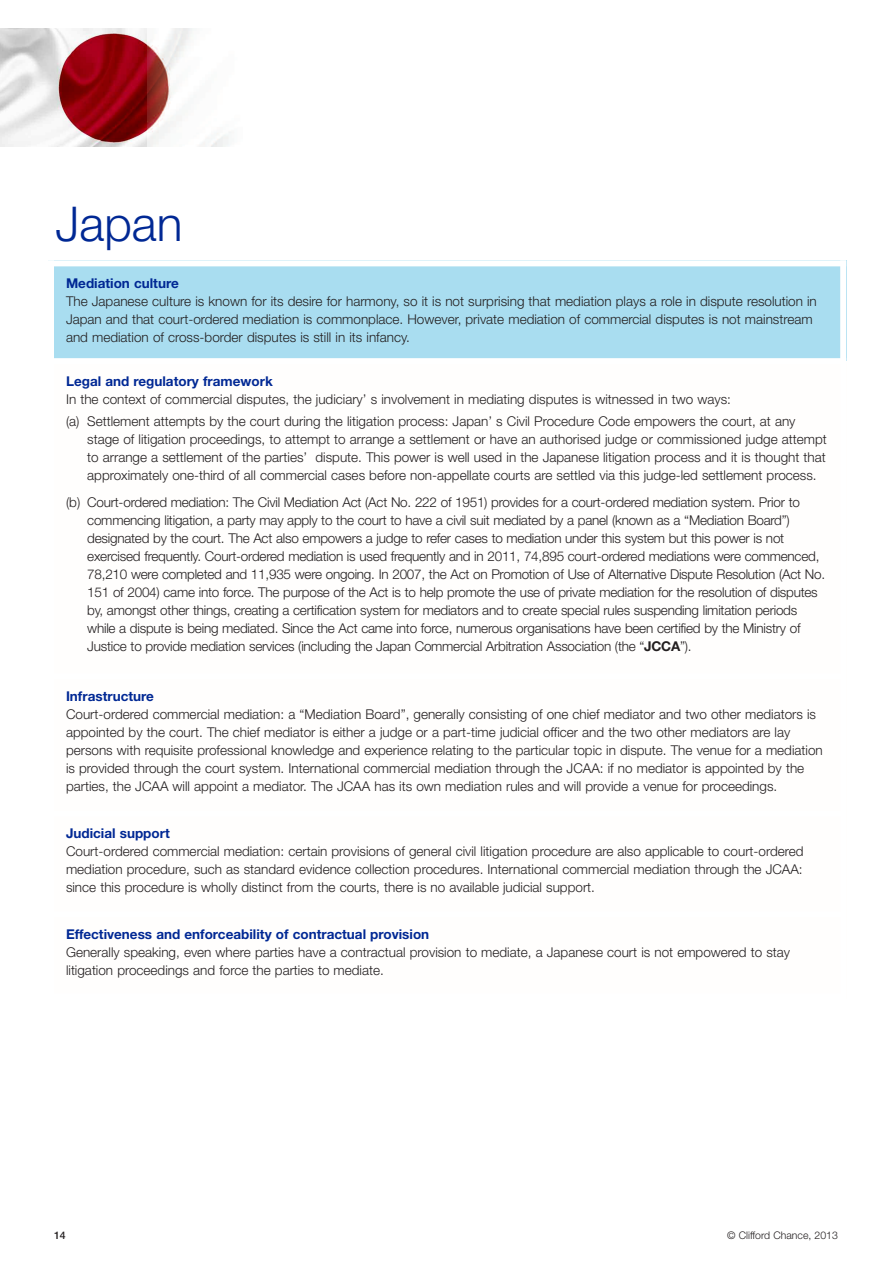
<style>
.page{position:relative;width:893px;height:1263px;background:#fff}
.page>*{position:absolute;margin:0;border:0;box-sizing:border-box;transform-origin:0 0}
.t1{font:300 48px "Helvetica Neue LT";color:#002894}
.t2{font:300 13.5px/18px "Helvetica Neue LT";color:#231f20}
.t3{font:700 13.5px "Helvetica Neue LT";color:#002894}
.t4{font:300 10.5px "Helvetica Neue LT";color:#231f20}
.t5{font:500 10.5px "Helvetica Neue LT";color:#231f20}
.s1{font-weight:700}
</style>
<div class="page">
<div style="left:48px;top:260px;width:798px;height:101px;background:#a9ddf0"></div>
<div style="left:48px;top:260px;width:6px;height:739px;background:#fff"></div>
<div style="left:840px;top:260px;width:6px;height:739px;background:#fff"></div>
<div style="left:48px;top:260px;width:798px;height:6px;background:#fff"></div>
<div style="left:48px;top:358px;width:798px;height:6px;background:#fff"></div>
<img style="left:0;top:29px;width:147px;height:118px">
<img style="left:147px;top:29px;width:84px;height:118px">
<h1 class="t1" style="left:56px;top:207px;width:129px">Japan</h1>
<p class="t3" style="left:66px;top:278px;width:114px">Mediation culture</p>
<p class="t2" style="left:66px;top:293px;width:752px">The Japanese culture is known for its desire for harmony, so it is not surprising that mediation plays a role in dispute resolution in<br>Japan and that court-ordered mediation is commonplace. However, private mediation of commercial disputes is not mainstream and mediation of cross-border disputes is still in its infancy.</p>
<p class="t3" style="left:66px;top:376px;width:208px">Legal and regulatory framework</p>
<p class="t2" style="left:66px;top:389px;width:731px;line-height:22.2px">In the context of commercial disputes, the judiciary’ s involvement in mediating disputes is witnessed in two ways:<br>(a) Settlement attempts by the court during the litigation process: Japan’ s Civil Procedure Code empowers the court, at any</p>
<p class="t2" style="left:87px;top:431px;width:741px;text-align:justify">stage of litigation proceedings, to attempt to arrange a settlement or have an authorised judge or commissioned judge attempt to arrange a settlement of the parties’ dispute. This power is well used in the Japanese litigation process and it is thought that approximately one-third of all commercial cases before non-appellate courts are settled via this judge-led settlement process.</p>
<p class="t2" style="left:87px;top:494px;width:739px;text-indent:-21px">(b) Court-ordered mediation: The Civil Mediation Act (Act No. 222 of 1951) provides for a court-ordered mediation system. Prior to commencing litigation, a party may apply to the court to have a civil suit mediated by a panel (known as a “Mediation Board”) designated by the court. The Act also empowers a judge to refer cases to mediation under this system but this power is not exercised frequently. Court-ordered mediation is used frequently and in 2011, 74,895 court-ordered mediations were commenced, 78,210 were completed and 11,935 were ongoing. In 2007, the Act on Promotion of Use of Alternative Dispute Resolution (Act No.<br>151 of 2004) came into force. The purpose of the Act is to help promote the use of private mediation for the resolution of disputes by, amongst other things, creating a certification system for mediators and to create special rules suspending limitation periods while a dispute is being mediated. Since the Act came into force, numerous organisations have been certified by the Ministry of Justice to provide mediation services (including the Japan Commercial Arbitration Association (the “<span class="s1">JCCA</span>”).</p>
<p class="t3" style="left:66px;top:691px;width:89px">Infrastructure</p>
<p class="t2" style="left:66px;top:707px;width:758px">Court-ordered commercial mediation: a “Mediation Board”, generally consisting of one chief mediator and two other mediators is appointed by the court. The chief mediator is either a judge or a part-time judicial officer and the two other mediators are lay persons with requisite professional knowledge and experience relating to the particular topic in dispute. The venue for a mediation is provided through the court system. International commercial mediation through the JCAA: if no mediator is appointed by the parties, the JCAA will appoint a mediator. The JCAA has its own mediation rules and will provide a venue for proceedings.</p>
<p class="t3" style="left:66px;top:829px;width:105px">Judicial support</p>
<p class="t2" style="left:66px;top:844px;width:739px;text-align:justify">Court-ordered commercial mediation: certain provisions of general civil litigation procedure are also applicable to court-ordered mediation procedure, such as standard evidence collection procedures. International commercial mediation through the JCAA: since this procedure is wholly distinct from the courts, there is no available judicial support.</p>
<p class="t3" style="left:66px;top:929px;width:365px">Effectiveness and enforceability of contractual provision</p>
<p class="t2" style="left:66px;top:944px;width:726px">Generally speaking, even where parties have a contractual provision to mediate, a Japanese court is not empowered to stay litigation proceedings and force the parties to mediate.</p>
<p class="t5" style="left:54px;top:1231px;width:13px">14</p>
<p class="t4" style="left:727px;top:1231px;width:112px">© Clifford Chance, 2013</p>
</div>
